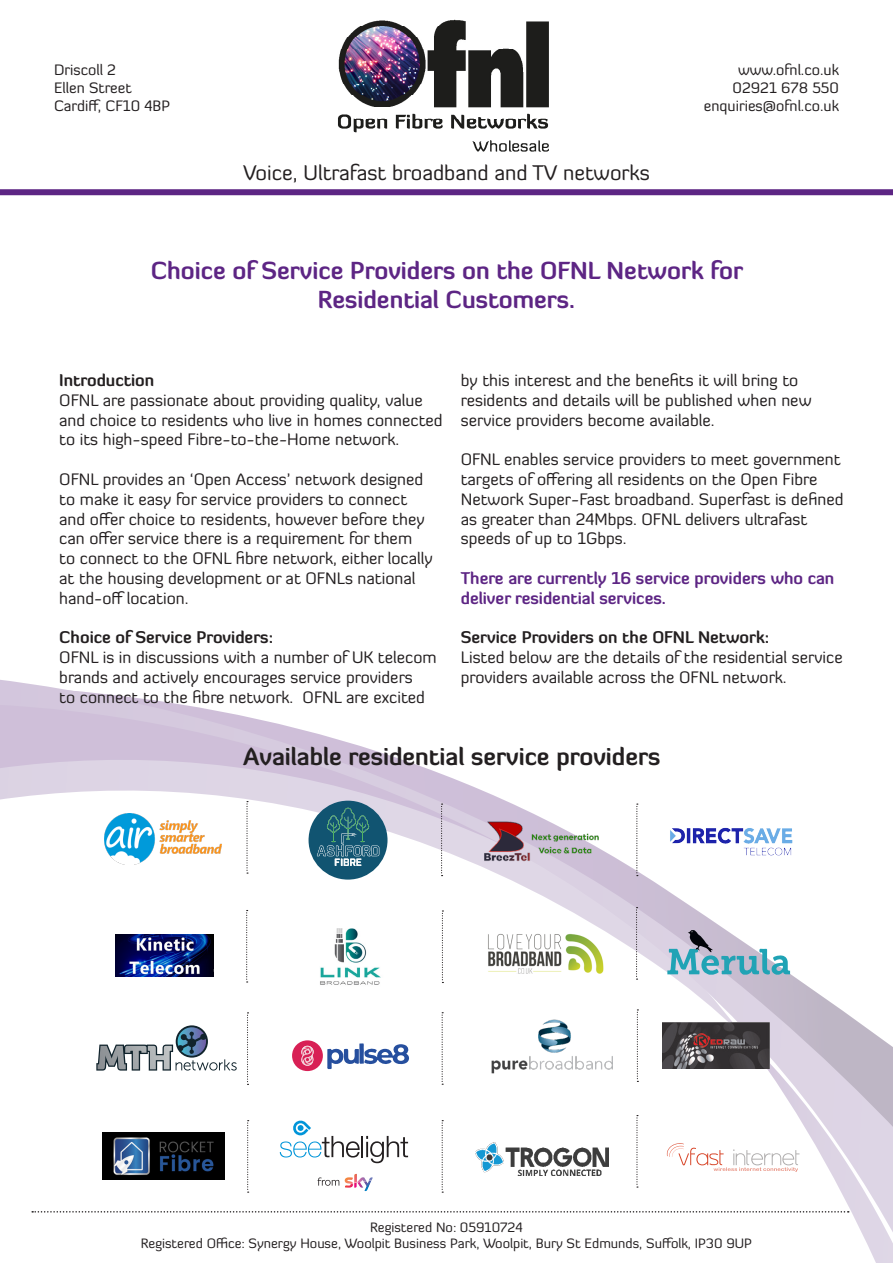
<style>
.page{position:relative;width:893px;height:1263px;background:#fff}
.page>*{position:absolute;margin:0;border:0;box-sizing:border-box;transform-origin:0 0}
.t1{font:700 24px "Diavlo";color:#5d2584}
.t2{font:700 24px "Diavlo";color:#231f20}
.t3{font:21px "Diavlo";color:#231f20}
.t4{font:16.5px/19.8px "Diavlo";color:#231f20}
.t5{font:700 16.5px "Diavlo";color:#231f20}
.t6{font:700 16.5px/19.8px "Diavlo";color:#5d2584}
.t7{font:15px "Diavlo";color:#231f20}
.t8{font:13.5px "Diavlo";color:#231f20}
</style>
<div class="page">
<img style="left:338px;top:19px;width:211px;height:133px">
<svg style="left:0;top:680px;width:840px;height:533px"></svg>
<div style="left:0;top:189px;width:893px;height:6px;background:#5d2584"></div>
<img style="left:486px;top:933px;width:119px;height:42px">
<img style="left:665px;top:824px;width:132px;height:34px">
<img style="left:477px;top:819px;width:125px;height:46px">
<svg style="left:246px;top:801px;width:2px;height:73px"></svg>
<svg style="left:636px;top:803px;width:2px;height:73px"></svg>
<svg style="left:246px;top:910px;width:2px;height:72px"></svg>
<svg style="left:636px;top:907px;width:2px;height:73px"></svg>
<img style="left:105px;top:814px;width:116px;height:51px">
<img style="left:115px;top:934px;width:99px;height:43px">
<img style="left:294px;top:903px;width:108px;height:106px">
<svg style="left:667px;top:930px;width:123px;height:45px"></svg>
<svg style="left:441px;top:803px;width:2px;height:73px"></svg>
<svg style="left:308px;top:801px;width:79px;height:79px;background:#518295"></svg>
<svg style="left:32px;top:1009px;width:861px;height:254px"></svg>
<svg style="left:442px;top:910px;width:1px;height:73px"></svg>
<p class="t7" style="left:54px;top:60px;width:64px">Driscoll 2</p>
<p class="t7" style="left:54px;top:78px;width:79px">Ellen Street</p>
<p class="t7" style="left:54px;top:96px;width:118px">Cardiff, CF10 4BP</p>
<p class="t3" style="left:243px;top:159px;width:408px">Voice, Ultrafast broadband and TV networks</p>
<p class="t7" style="left:738px;top:60px;width:102px">www.ofnl.co.uk</p>
<p class="t7" style="left:733px;top:78px;width:108px">02921 678 550</p>
<p class="t7" style="left:704px;top:96px;width:137px">enquiries@ofnl.co.uk</p>
<p class="t1" style="left:151px;top:255px;width:594px">Choice of Service Providers on the OFNL Network for</p>
<p class="t1" style="left:318px;top:284px;width:259px">Residential Customers.</p>
<p class="t5" style="left:59px;top:369px;width:97px">Introduction</p>
<p class="t4" style="left:59px;top:390px;width:385px">OFNL are passionate about providing quality, value and choice to residents who live in homes connected to its high-speed Fibre-to-the-Home network.</p>
<p class="t4" style="left:59px;top:469px;width:375px">OFNL provides an ‘Open Access’ network designed to make it easy for service providers to connect and offer choice to residents, however before they can offer service there is a requirement for them<br>to connect to the OFNL fibre network, either locally at the housing development or at OFNLs national hand-off location.</p>
<p class="t5" style="left:59px;top:627px;width:215px">Choice of Service Providers:</p>
<p class="t4" style="left:59px;top:647px;width:379px">OFNL is in discussions with a number of UK telecom brands and actively encourages service providers<br>to connect to the fibre network. OFNL are excited</p>
<p class="t4" style="left:461px;top:370px;width:352px">by this interest and the benefits it will bring to residents and details will be published when new service providers become available.</p>
<p class="t4" style="left:461px;top:449px;width:384px">OFNL enables service providers to meet government targets of offering all residents on the Open Fibre Network Super-Fast broadband. Superfast is defined as greater than 24Mbps. OFNL delivers ultrafast speeds of up to 1Gbps.</p>
<p class="t6" style="left:461px;top:568px;width:375px">There are currently 16 service providers who can deliver residential services.</p>
<p class="t5" style="left:461px;top:627px;width:310px">Service Providers on the OFNL Network:</p>
<p class="t4" style="left:461px;top:647px;width:383px">Listed below are the details of the residential service providers available across the OFNL network.</p>
<p class="t2" style="left:243px;top:741px;width:419px">Available residential service providers</p>
<p class="t8" style="left:370px;top:1218px;width:154px">Registered No: 05910724</p>
<p class="t8" style="left:141px;top:1235px;width:613px">Registered Office: Synergy House, Woolpit Business Park, Woolpit, Bury St Edmunds, Suffolk, IP30 9UP</p>
</div>
